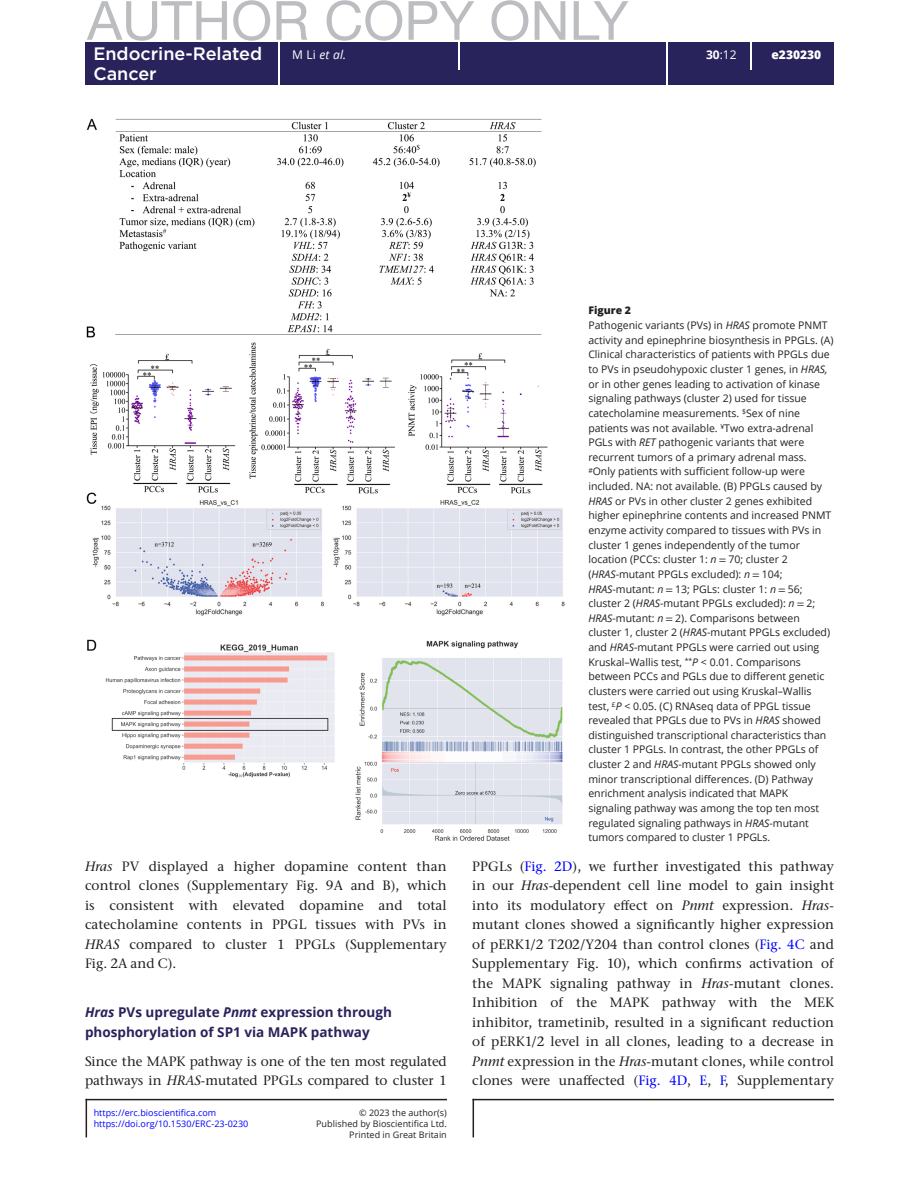
<style>
.page{position:relative;width:919px;height:1187px;background:#fff}
.page>*{position:absolute;margin:0;border:0;box-sizing:border-box;transform-origin:0 0}
.t1{font:54px "Helvetica Neue LT Pro";color:#bcbdc0}
.t2{font:500 18px "Gotham";color:#fff}
.TXT{font:500 13.5px/19.5px "Stone Serif ITC Pro";letter-spacing:.005em;color:#231f20;text-align:justify}
.t3{font:700 13.5px/19.5px "Open Sans";color:#29235c}
.t4{font:italic 12px "Open Sans";color:#fff}
.t5{font:800 12px "Open Sans";color:#fff}
.t6{font:12px "Open Sans";color:#fff}
.FC{font:10.5px/14.5px "Open Sans";color:#231f20}
.FC-2{font:800 10.5px "Open Sans";color:#231f20}
.t7{font:9px "Open Sans";letter-spacing:.005em;color:#231f20}
.t8{font:9px "Open Sans";letter-spacing:.005em;color:#00f}
.s1{font-style:normal}
.s2{font-weight:700}
.s3{font-style:italic}
.s4{font-family:"STIX Two Text"}
.s5{color:#00f}
</style>
<div class="page">
<hr style="left:86px;top:1098px;width:361px;height:2px;background:#231f20">
<hr style="left:86px;top:1098px;width:1px;height:39px;background:#231f20">
<hr style="left:472px;top:1098px;width:361px;height:2px;background:#231f20">
<hr style="left:472px;top:1098px;width:2px;height:39px;background:#231f20">
<div style="left:85px;top:42px;width:748px;height:43px;background:#29235c"></div>
<hr style="left:278px;top:42px;width:1px;height:43px;background:#fff">
<hr style="left:666px;top:42px;width:1px;height:43px;background:#fff">
<hr style="left:458px;top:42px;width:2px;height:27px;background:#fff">
<svg style="left:750px;top:42px;width:1px;height:27px"></svg>
<img style="left:86px;top:118px;width:479px;height:723px">
<h1 class="t1" style="left:87px;top:-13px;width:543px">AUTHOR COPY ONLY</h1>
<h2 class="t2" style="left:93px;top:42px;width:170px">Endocrine-Related</h2>
<p class="t4" style="left:292px;top:47px;width:56px"><span class="s1">M Li</span> et al.</p>
<p class="t6" style="left:706px;top:47px;width:32px"><span class="s2">30</span>:12</p>
<h2 class="t2" style="left:93px;top:61px;width:65px">Cancer</h2>
<p class="t5" style="left:771px;top:46px;width:51px">e230230</p>
<p class="TXT" style="left:85px;top:856px;width:363px"><span class="s3">Hras</span> PV displayed a higher dopamine content than control clones (Supplementary Fig. 9A and B), which is consistent with elevated dopamine and total catecholamine contents in PPGL tissues with PVs in <span class="s3">HRAS</span> compared to cluster 1 PPGLs (Supplementary Fig. 2A and C).</p>
<h2 class="t3" style="left:85px;top:1001px;width:308px"><span class="s3">Hras</span> PVs upregulate <span class="s3">Pnmt</span> expression through phosphorylation of SP1 via MAPK pathway</h2>
<p class="TXT" style="left:85px;top:1051px;width:363px">Since the MAPK pathway is one of the ten most regulated pathways in <span class="s3">HRAS</span>-mutated PPGLs compared to cluster 1</p>
<p class="t8" style="left:94px;top:1106px;width:124px">https://erc.bioscientifica.com</p>
<p class="t7" style="left:359px;top:1106px;width:89px">© 2023 the author(s)</p>
<p class="t8" style="left:94px;top:1117px;width:156px">https://doi.org/10.1530/ERC-23-0230</p>
<p class="t7" style="left:316px;top:1117px;width:132px">Published by Bioscientifica Ltd.</p>
<p class="t7" style="left:349px;top:1128px;width:99px">Printed in Great Britain</p>
<p class="FC-2" style="left:588px;top:302px;width:44px">Figure 2</p>
<p class="FC" style="left:588px;top:318px;width:247px">Pathogenic variants (PVs) in <span class="s3">HRAS</span> promote PNMT activity and epinephrine biosynthesis in PPGLs. (A)<br>Clinical characteristics of patients with PPGLs due to PVs in pseudohypoxic cluster 1 genes, in <span class="s3">HRAS, </span>or in other genes leading to activation of kinase signaling pathways (cluster 2) used for tissue catecholamine measurements. <sup>$</sup>Sex of nine patients was not available. <sup>¥</sup>Two extra-adrenal PGLs with <span class="s3">RET</span> pathogenic variants that were recurrent tumors of a primary adrenal mass. <sup>#</sup>Only patients with sufficient follow-up were included. NA: not available. (B) PPGLs caused by <span class="s3">HRAS</span> or PVs in other cluster 2 genes exhibited higher epinephrine contents and increased PNMT enzyme activity compared to tissues with PVs in cluster 1 genes independently of the tumor location (PCCs: cluster 1: <span class="s3">n</span> <span class="s4">=</span> 70; cluster 2 (<span class="s3">HRAS</span>-mutant PPGLs excluded): <span class="s3">n</span> <span class="s4">=</span> 104; <span class="s3">HRAS</span>-mutant: <span class="s3">n</span> <span class="s4">=</span> 13; PGLs: cluster 1: <span class="s3">n</span> <span class="s4">=</span> 56; cluster 2 (<span class="s3">HRAS</span>-mutant PPGLs excluded): <span class="s3">n</span> <span class="s4">=</span> 2; <span class="s3">HRAS</span>-mutant: <span class="s3">n</span> <span class="s4">=</span> 2). Comparisons between cluster 1, cluster 2 (<span class="s3">HRAS</span>-mutant PPGLs excluded) and <span class="s3">HRAS</span>-mutant PPGLs were carried out using Kruskal–Wallis test, <sup>**</sup><span class="s3">P</span> &lt; 0.01. Comparisons between PCCs and PGLs due to different genetic clusters were carried out using Kruskal–Wallis test, <sup>£</sup><span class="s3">P</span> &lt; 0.05. (C) RNAseq data of PPGL tissue revealed that PPGLs due to PVs in <span class="s3">HRAS</span> showed distinguished transcriptional characteristics than cluster 1 PPGLs. In contrast, the other PPGLs of cluster 2 and <span class="s3">HRAS</span>-mutant PPGLs showed only minor transcriptional differences. (D) Pathway enrichment analysis indicated that MAPK signaling pathway was among the top ten most regulated signaling pathways in <span class="s3">HRAS</span>-mutant tumors compared to cluster 1 PPGLs.</p>
<p class="TXT" style="left:472px;top:856px;width:363px">PPGLs (<span class="s5">Fig. 2D</span>), we further investigated this pathway in our <span class="s3">Hras</span>-dependent cell line model to gain insight into its modulatory effect on <span class="s3">Pnmt</span> expression. <span class="s3">Hras&shy;</span>mutant clones showed a significantly higher expression of pERK1/2 T202/Y204 than control clones (<span class="s5">Fig. 4C</span> and Supplementary Fig. 10), which confirms activation of the MAPK signaling pathway in <span class="s3">Hras</span>-mutant clones.<br>Inhibition of the MAPK pathway with the MEK inhibitor, trametinib, resulted in a significant reduction of pERK1/2 level in all clones, leading to a decrease in <span class="s3">Pnmt</span> expression in the <span class="s3">Hras</span>-mutant clones, while control clones were unaffected (<span class="s5">Fig. 4D</span>, <span class="s5">E</span>, <span class="s5">F</span>, Supplementary</p>
</div>
